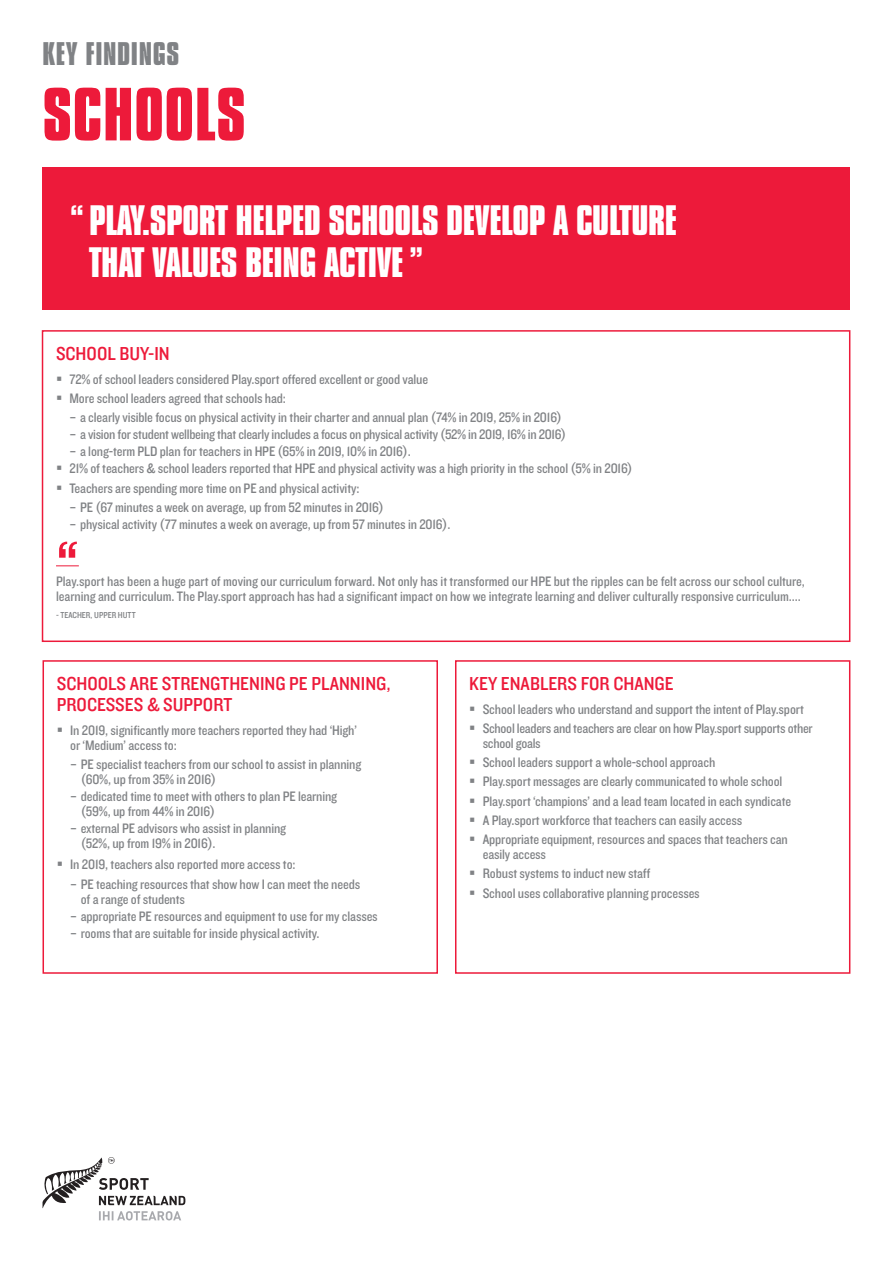
<style>
.page{position:relative;width:893px;height:1263px;background:#fff}
.page>*{position:absolute;margin:0;border:0;box-sizing:border-box;transform-origin:0 0}
.QUOTE{font:72px "Knockout 30 Junior Welterwt";color:#ed1a3a}
.TOP{font:700 69px "Compacta MT Std";letter-spacing:.01em;color:#ed1a3a}
.BIG_QUOTE{font:700 39px "Compacta MT Std";letter-spacing:-.01em;color:#fff}
.grey_heading_TOP{font:700 30px "Compacta MT Std";letter-spacing:.02em;color:#808285}
.RED_sub{font:19.5px/21px "Knockout 30 Junior Welterwt";color:#ed1a3a}
.grey_point{font:14.25px/15px "Knockout 30 Junior Welterwt";letter-spacing:-.01em;color:#808285}
.grey_NAME{font:9px "Knockout 30 Junior Welterwt";color:#808285}
</style>
<div class="page">
<div style="left:455px;top:660px;width:395px;height:314px;border:2px solid #ed1a3a"></div>
<svg style="left:56px;top:566px;width:23px;height:1px"></svg>
<div style="left:42px;top:330px;width:808px;height:312px;border:2px solid #ed1a3a"></div>
<svg style="left:43px;top:1157px;width:142px;height:63px"></svg>
<div style="left:43px;top:660px;width:395px;height:314px;border:2px solid #ed1a3a"></div>
<div style="left:43px;top:167px;width:807px;height:142px;background:#ed1a3a"></div>
<p class="grey_heading_TOP" style="left:43px;top:37px;width:138px">KEY FINDINGS</p>
<p class="TOP" style="left:43px;top:75px;width:205px">SCHOOLS</p>
<p class="BIG_QUOTE" style="left:70px;top:197px;width:609px">“ PLAY.SPORT HELPED SCHOOLS DEVELOP A CULTURE</p>
<p class="BIG_QUOTE" style="left:89px;top:239px;width:336px">THAT VALUES BEING ACTIVE ”</p>
<p class="RED_sub" style="left:56px;top:342px;width:115px">SCHOOL BUY-IN</p>
<p class="grey_point" style="left:70px;top:371px;width:360px">72% of school leaders considered Play.sport offered excellent or good value</p>
<p class="grey_point" style="left:70px;top:390px;width:218px">More school leaders agreed that schools had:</p>
<p class="grey_point" style="left:70px;top:409px;width:494px">– a clearly visible focus on physical activity in their charter and annual plan (74% in 2019, 25% in 2016)</p>
<p class="grey_point" style="left:70px;top:426px;width:498px">– a vision for student wellbeing that clearly includes a focus on physical activity (52% in 2019, 16% in 2016)</p>
<p class="grey_point" style="left:70px;top:443px;width:343px">– a long-term PLD plan for teachers in HPE (65% in 2019, 10% in 2016).</p>
<p class="grey_point" style="left:70px;top:461px;width:565px">21% of teachers &amp; school leaders reported that HPE and physical activity was a high priority in the school (5% in 2016)</p>
<p class="grey_point" style="left:70px;top:480px;width:291px">Teachers are spending more time on PE and physical activity:</p>
<p class="grey_point" style="left:70px;top:499px;width:316px">– PE (67 minutes a week on average, up from 52 minutes in 2016)</p>
<p class="grey_point" style="left:70px;top:516px;width:382px">– physical activity (77 minutes a week on average, up from 57 minutes in 2016).</p>
<p class="QUOTE" style="left:56px;top:517px;width:24px">“</p>
<p class="grey_point" style="left:56px;top:572px;width:750px;line-height:15.8px">Play.sport has been a huge part of moving our curriculum forward. Not only has it transformed our HPE but the ripples can be felt across our school culture, learning and curriculum. The Play.sport approach has had a significant impact on how we integrate learning and deliver culturally responsive curriculum....</p>
<p class="grey_NAME" style="left:56px;top:609px;width:81px">- TEACHER, UPPER HUTT</p>
<p class="RED_sub" style="left:57px;top:672px;width:335px">SCHOOLS ARE STRENGTHENING PE PLANNING,<br>PROCESSES &amp; SUPPORT</p>
<p class="grey_point" style="left:70px;top:722px;width:288px">In 2019, significantly more teachers reported they had ‘High’ or ‘Medium’ access to:</p>
<p class="grey_point" style="left:81px;top:756px;width:282px;text-indent:-10px">– PE specialist teachers from our school to assist in planning (60%, up from 35% in 2016)</p>
<p class="grey_point" style="left:81px;top:788px;width:258px;text-indent:-10px">– dedicated time to meet with others to plan PE learning (59%, up from 44% in 2016)</p>
<p class="grey_point" style="left:81px;top:820px;width:207px;text-indent:-10px">– external PE advisors who assist in planning (52%, up from 19% in 2016).</p>
<p class="grey_point" style="left:70px;top:857px;width:227px">In 2019, teachers also reported more access to:</p>
<p class="grey_point" style="left:81px;top:876px;width:281px;text-indent:-10px">– PE teaching resources that show how I can meet the needs of a range of students</p>
<p class="grey_point" style="left:70px;top:908px;width:309px">– appropriate PE resources and equipment to use for my classes</p>
<p class="grey_point" style="left:70px;top:925px;width:251px">– rooms that are suitable for inside physical activity.</p>
<p class="RED_sub" style="left:469px;top:672px;width:206px">KEY ENABLERS FOR CHANGE</p>
<p class="grey_point" style="left:483px;top:701px;width:323px">School leaders who understand and support the intent of Play.sport</p>
<p class="grey_point" style="left:483px;top:720px;width:331px">School leaders and teachers are clear on how Play.sport supports other school goals</p>
<p class="grey_point" style="left:483px;top:754px;width:234px">School leaders support a whole-school approach</p>
<p class="grey_point" style="left:483px;top:773px;width:301px">Play.sport messages are clearly communicated to whole school</p>
<p class="grey_point" style="left:483px;top:793px;width:310px">Play.sport ‘champions’ and a lead team located in each syndicate</p>
<p class="grey_point" style="left:483px;top:812px;width:261px">A Play.sport workforce that teachers can easily access</p>
<p class="grey_point" style="left:483px;top:831px;width:307px">Appropriate equipment, resources and spaces that teachers can easily access</p>
<p class="grey_point" style="left:483px;top:865px;width:169px">Robust systems to induct new staff</p>
<p class="grey_point" style="left:483px;top:885px;width:219px">School uses collaborative planning processes</p>
</div>
